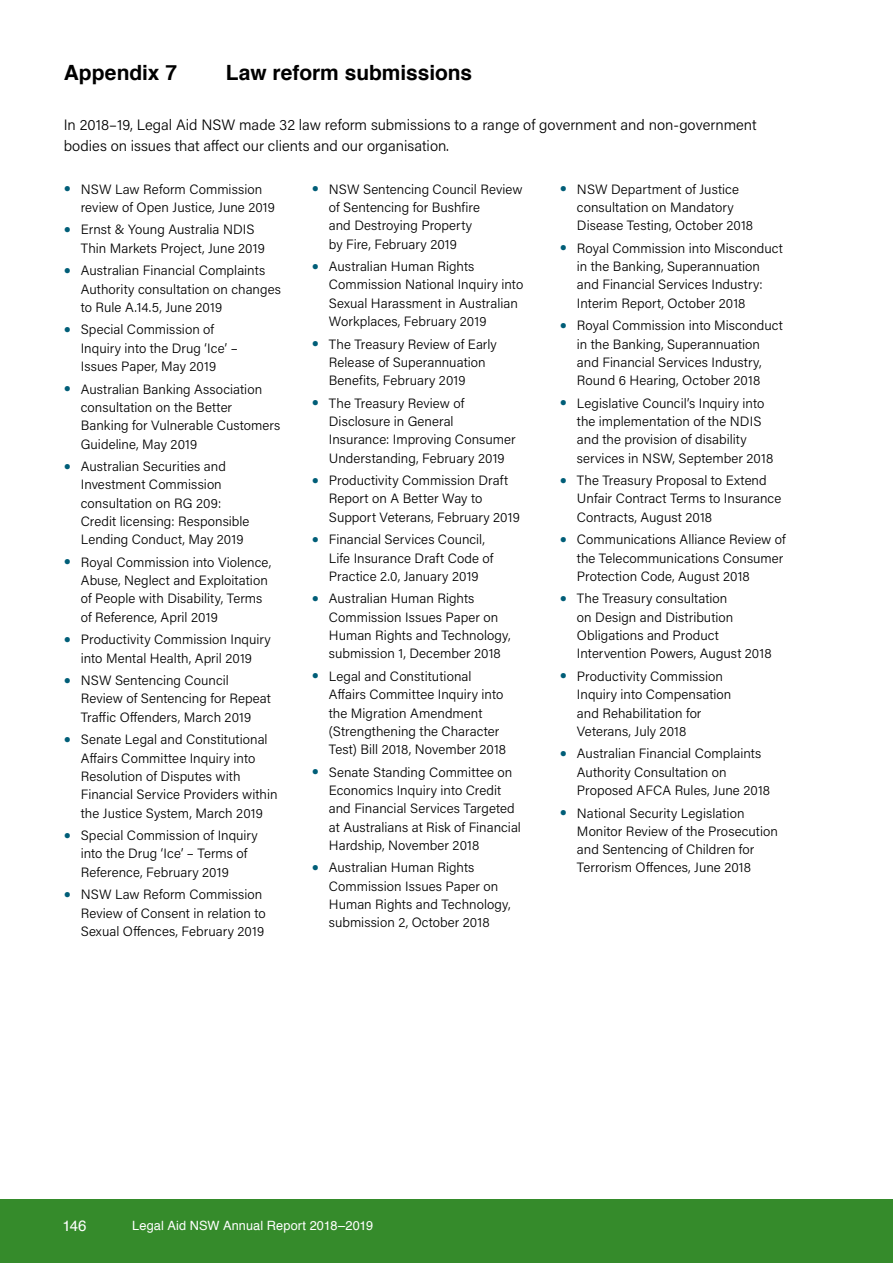
<style>
.page{position:relative;width:893px;height:1263px;background:#fff}
.page>*{position:absolute;margin:0;border:0;box-sizing:border-box;transform-origin:0 0}
.t1{font:700 21px "Helvetica";letter-spacing:-.005em;color:#000}
.t2{font:300 15px/21px "Acumin Pro";color:#000}
.t3{font:15px "Helvetica";color:#fff}
.t4{font:300 13.5px/18.3px "Acumin Pro";letter-spacing:.005em;color:#000}
.t5{font:12.75px "Helvetica";letter-spacing:.01em;color:#fff}
.s1{font-family:"Helvetica";font-weight:400;font-size:12px;color:#005e78}
</style>
<div class="page">
<div style="left:0;top:1199px;width:893px;height:64px;background:#358b2b"></div>
<h1 class="t1" style="left:64px;top:55px;width:115px">Appendix 7</h1>
<h1 class="t1" style="left:226px;top:55px;width:248px">Law reform submissions</h1>
<p class="t2" style="left:64px;top:114px;width:694px">In 2018–19, Legal Aid NSW made 32 law reform submissions to a range of government and non-government bodies on issues that affect our clients and our organisation.</p>
<p class="t4" style="left:81px;top:179px;width:196px;text-indent:-17px"><span class="s1">●</span> NSW Law Reform Commission review of Open Justice, June 2019</p>
<p class="t4" style="left:81px;top:220px;width:186px;text-indent:-17px"><span class="s1">●</span> Ernst &amp; Young Australia NDIS<br>Thin Markets Project, June 2019</p>
<p class="t4" style="left:81px;top:261px;width:202px;text-indent:-17px"><span class="s1">●</span> Australian Financial Complaints<br>Authority consultation on changes to Rule A.14.5, June 2019</p>
<p class="t4" style="left:81px;top:320px;width:158px;text-indent:-17px"><span class="s1">●</span> Special Commission of<br>Inquiry into the Drug ‘Ice’ –<br>Issues Paper, May 2019</p>
<p class="t4" style="left:81px;top:379px;width:201px;text-indent:-17px"><span class="s1">●</span> Australian Banking Association consultation on the Better<br>Banking for Vulnerable Customers<br>Guideline, May 2019</p>
<p class="t4" style="left:81px;top:457px;width:170px;text-indent:-17px"><span class="s1">●</span> Australian Securities and<br>Investment Commission consultation on RG 209:<br>Credit licensing: Responsible<br>Lending Conduct, May 2019</p>
<p class="t4" style="left:81px;top:552px;width:192px;text-indent:-17px"><span class="s1">●</span> Royal Commission into Violence,<br>Abuse, Neglect and Exploitation of People with Disability, Terms of Reference, April 2019</p>
<p class="t4" style="left:64px;top:630px;width:208px;text-align:center"><span class="s1">●</span> Productivity Commission Inquiry into Mental Health, April 2019</p>
<p class="t4" style="left:81px;top:671px;width:192px;text-indent:-17px"><span class="s1">●</span> NSW Sentencing Council<br>Review of Sentencing for Repeat<br>Traffic Offenders, March 2019</p>
<p class="t4" style="left:81px;top:730px;width:198px;text-indent:-17px"><span class="s1">●</span> Senate Legal and Constitutional<br>Affairs Committee Inquiry into<br>Resolution of Disputes with<br>Financial Service Providers within the Justice System, March 2019</p>
<p class="t4" style="left:81px;top:826px;width:179px;text-indent:-17px"><span class="s1">●</span> Special Commission of Inquiry into the Drug ‘Ice’ – Terms of<br>Reference, February 2019</p>
<p class="t4" style="left:81px;top:885px;width:186px;text-indent:-17px"><span class="s1">●</span> NSW Law Reform Commission<br>Review of Consent in relation to<br>Sexual Offences, February 2019</p>
<p class="t4" style="left:329px;top:179px;width:195px;text-indent:-17px"><span class="s1">●</span> NSW Sentencing Council Review of Sentencing for Bushfire<br>and Destroying Property<br>by Fire, February 2019</p>
<p class="t4" style="left:329px;top:257px;width:196px;text-indent:-17px"><span class="s1">●</span> Australian Human Rights<br>Commission National Inquiry into<br>Sexual Harassment in Australian<br>Workplaces, February 2019</p>
<p class="t4" style="left:329px;top:334px;width:170px;text-indent:-17px"><span class="s1">●</span> The Treasury Review of Early<br>Release of Superannuation<br>Benefits, February 2019</p>
<p class="t4" style="left:329px;top:393px;width:188px;text-indent:-17px"><span class="s1">●</span> The Treasury Review of<br>Disclosure in General<br>Insurance: Improving Consumer<br>Understanding, February 2019</p>
<p class="t4" style="left:329px;top:471px;width:193px;text-indent:-17px"><span class="s1">●</span> Productivity Commission Draft<br>Report on A Better Way to<br>Support Veterans, February 2019</p>
<p class="t4" style="left:329px;top:530px;width:166px;text-indent:-17px"><span class="s1">●</span> Financial Services Council,<br>Life Insurance Draft Code of<br>Practice 2.0, January 2019</p>
<p class="t4" style="left:329px;top:589px;width:183px;text-indent:-17px"><span class="s1">●</span> Australian Human Rights<br>Commission Issues Paper on<br>Human Rights and Technology, submission 1, December 2018</p>
<p class="t4" style="left:329px;top:666px;width:179px;text-indent:-17px"><span class="s1">●</span> Legal and Constitutional<br>Affairs Committee Inquiry into the Migration Amendment (Strengthening the Character<br>Test) Bill 2018, November 2018</p>
<p class="t4" style="left:329px;top:762px;width:194px;text-indent:-17px"><span class="s1">●</span> Senate Standing Committee on<br>Economics Inquiry into Credit and Financial Services Targeted at Australians at Risk of Financial<br>Hardship, November 2018</p>
<p class="t4" style="left:329px;top:858px;width:183px;text-indent:-17px"><span class="s1">●</span> Australian Human Rights<br>Commission Issues Paper on<br>Human Rights and Technology, submission 2, October 2018</p>
<p class="t4" style="left:577px;top:179px;width:178px;text-indent:-17px"><span class="s1">●</span> NSW Department of Justice consultation on Mandatory<br>Disease Testing, October 2018</p>
<p class="t4" style="left:577px;top:238px;width:207px;text-indent:-17px"><span class="s1">●</span> Royal Commission into Misconduct in the Banking, Superannuation and Financial Services Industry:<br>Interim Report, October 2018</p>
<p class="t4" style="left:560px;top:316px;width:224px;text-align:center"><span class="s1">●</span> Royal Commission into Misconduct in the Banking, Superannuation<br>and Financial Services Industry,<br>Round 6 Hearing, October 2018</p>
<p class="t4" style="left:577px;top:393px;width:198px;text-indent:-17px"><span class="s1">●</span> Legislative Council’s Inquiry into the implementation of the NDIS and the provision of disability services in NSW, September 2018</p>
<p class="t4" style="left:577px;top:471px;width:206px;text-indent:-17px"><span class="s1">●</span> The Treasury Proposal to Extend<br>Unfair Contract Terms to Insurance<br>Contracts, August 2018</p>
<p class="t4" style="left:577px;top:530px;width:210px;text-indent:-17px"><span class="s1">●</span> Communications Alliance Review of the Telecommunications Consumer<br>Protection Code, August 2018</p>
<p class="t4" style="left:577px;top:589px;width:196px;text-indent:-17px"><span class="s1">●</span> The Treasury consultation<br>on Design and Distribution<br>Obligations and Product<br>Intervention Powers, August 2018</p>
<p class="t4" style="left:577px;top:666px;width:156px;text-indent:-17px"><span class="s1">●</span> Productivity Commission<br>Inquiry into Compensation and Rehabilitation for<br>Veterans, July 2018</p>
<p class="t4" style="left:577px;top:744px;width:195px;text-indent:-17px"><span class="s1">●</span> Australian Financial Complaints<br>Authority Consultation on<br>Proposed AFCA Rules, June 2018</p>
<p class="t4" style="left:577px;top:803px;width:203px;text-indent:-17px"><span class="s1">●</span> National Security Legislation<br>Monitor Review of the Prosecution and Sentencing of Children for<br>Terrorism Offences, June 2018</p>
<p class="t3" style="left:62px;top:1214px;width:26px">146</p>
<p class="t5" style="left:132px;top:1216px;width:242px">Legal Aid NSW Annual Report 2018–2019</p>
</div>
